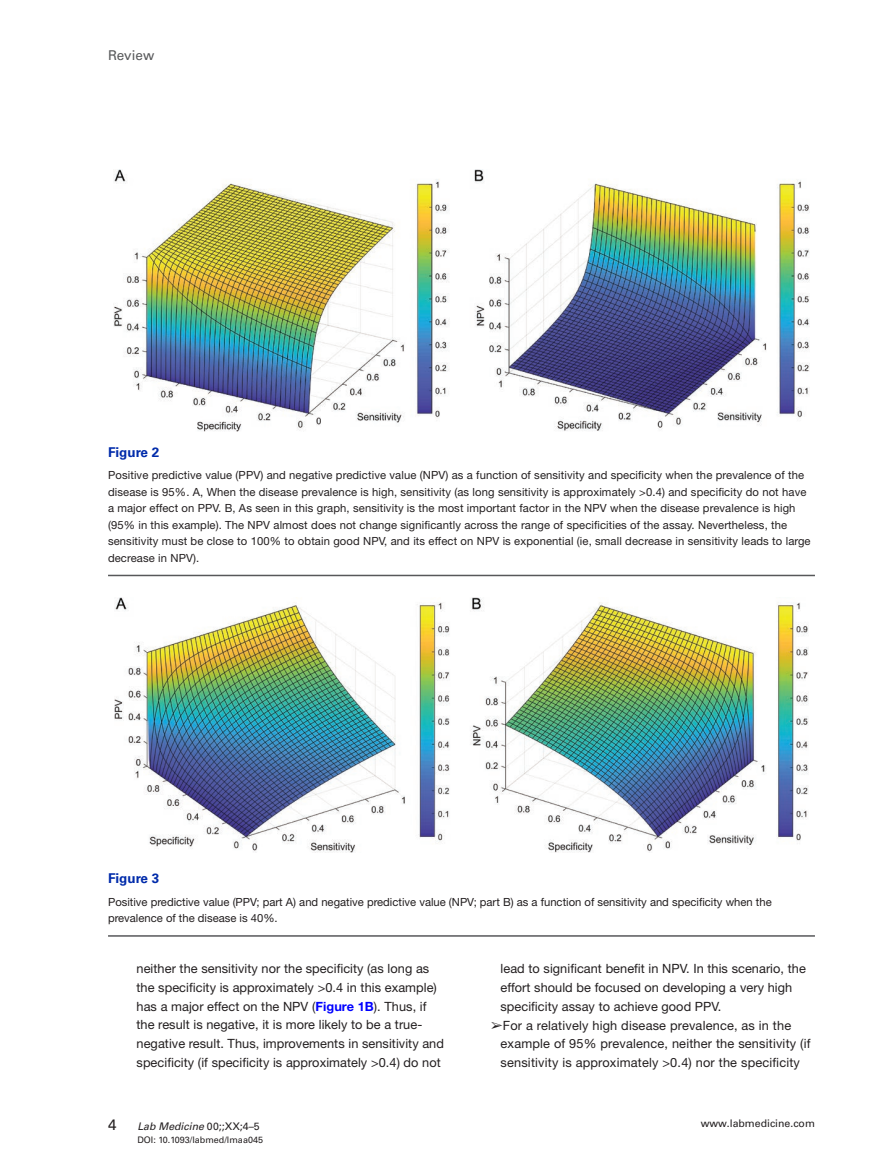
<style>
.page{position:relative;width:878px;height:1175px;background:#fff}
.page>*{position:absolute;margin:0;border:0;box-sizing:border-box;transform-origin:0 0}
.t1{font:15px "Univers LT Std";color:#231f20}
.t2{font:700 13.5px "Univers LT Std";color:#002baa}
.t3{font:13.5px "Univers LT Std";color:#57585a}
.t4{font:12.75px/18.8px "Helvetica Neue LT Std";letter-spacing:.005em;color:#231f20}
.t5{font:11.25px/16.5px "Helvetica Neue LT Std";letter-spacing:.01em;color:#231f20}
.t6{font:italic 10.5px "Univers LT Std";color:#231f20}
.t7{font:10.5px "Univers LT Std";color:#231f20}
.t8{font:9px "Univers LT Std";color:#231f20}
.s1{font-weight:700;color:#00f}
.s2{font-family:"MS Mincho"}
.s3{font-style:normal}
</style>
<div class="page">
<hr style="left:108px;top:574px;width:707px;height:2px;background:#57585a">
<img style="left:114px;top:170px;width:695px;height:262px">
<hr style="left:108px;top:935px;width:707px;height:1px;background:#57585a">
<img style="left:114px;top:597px;width:694px;height:256px">
<p class="t3" style="left:108px;top:47px;width:48px">Review</p>
<p class="t2" style="left:108px;top:444px;width:53px">Figure 2</p>
<p class="t5" style="left:108px;top:466px;width:704px">Positive predictive value (PPV) and negative predictive value (NPV) as a function of sensitivity and specificity when the prevalence of the disease is 95%. A, When the disease prevalence is high, sensitivity (as long sensitivity is approximately &gt;0.4) and specificity do not have a major effect on PPV. B, As seen in this graph, sensitivity is the most important factor in the NPV when the disease prevalence is high (95% in this example). The NPV almost does not change significantly across the range of specificities of the assay. Nevertheless, the sensitivity must be close to 100% to obtain good NPV, and its effect on NPV is exponential (ie, small decrease in sensitivity leads to large decrease in NPV).</p>
<p class="t2" style="left:108px;top:870px;width:53px">Figure 3</p>
<p class="t5" style="left:108px;top:893px;width:665px">Positive predictive value (PPV; part A) and negative predictive value (NPV; part B) as a function of sensitivity and specificity when the prevalence of the disease is 40%.</p>
<p class="t4" style="left:136px;top:959px;width:309px">neither the sensitivity nor the specificity (as long as the specificity is approximately &gt;0.4 in this example) has a major effect on the NPV (<span class="s1">Figure 1B</span>). Thus, if the result is negative, it is more likely to be a true&shy;negative result. Thus, improvements in sensitivity and specificity (if specificity is approximately &gt;0.4) do not</p>
<p class="t4" style="left:500px;top:959px;width:307px">lead to significant benefit in NPV. In this scenario, the effort should be focused on developing a very high specificity assay to achieve good PPV.</p>
<p class="t4" style="left:500px;top:1015px;width:311px;text-indent:-11px"><span class="s2">➢</span>For a relatively high disease prevalence, as in the example of 95% prevalence, neither the sensitivity (if sensitivity is approximately &gt;0.4) nor the specificity</p>
<h1 class="t1" style="left:108px;top:1115px;width:10px">4</h1>
<p class="t6" style="left:137px;top:1119px;width:124px">Lab Medicine <span class="s3">00;;XX;4–5</span></p>
<p class="t7" style="left:700px;top:1117px;width:116px">www.labmedicine.com</p>
<p class="t8" style="left:137px;top:1134px;width:127px">DOI: 10.1093/labmed/lmaa045</p>
</div>
